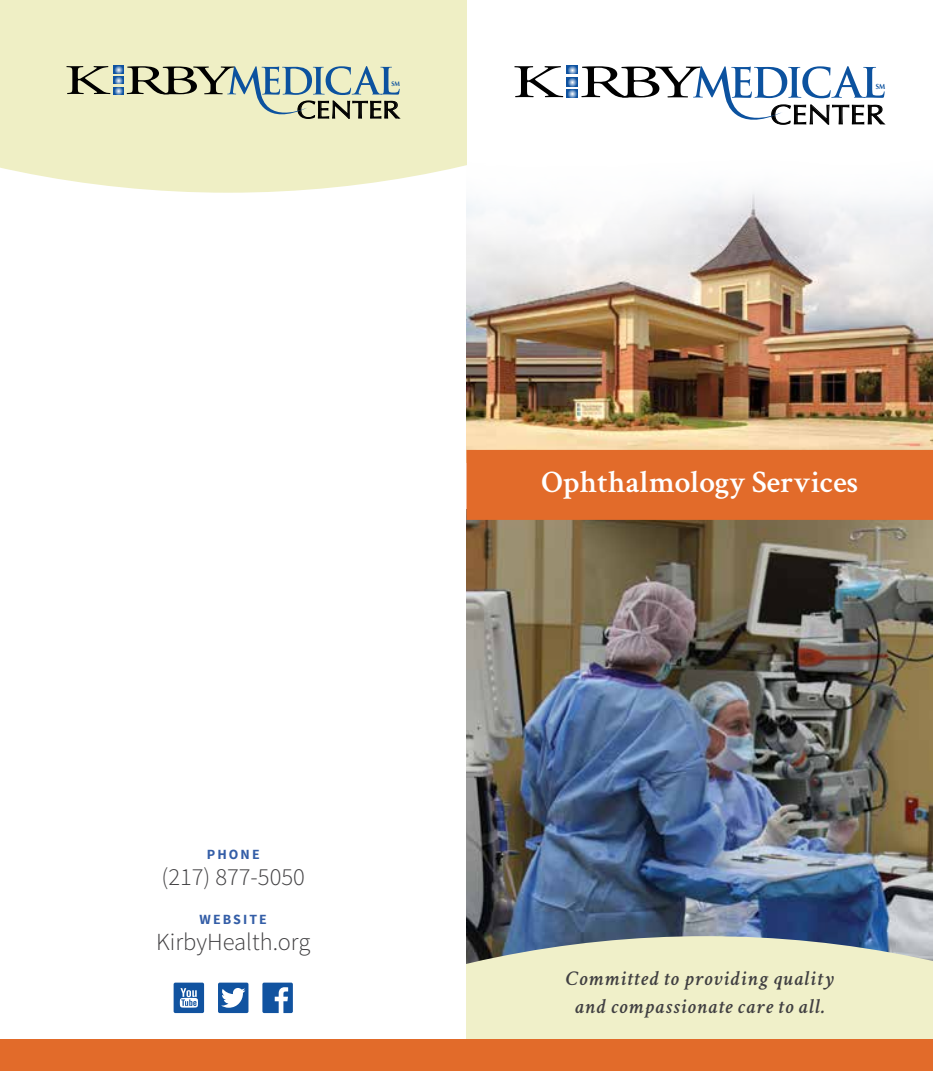
<style>
.page{position:relative;width:933px;height:1071px;background:#fff}
.page>*{position:absolute;margin:0;border:0;box-sizing:border-box;transform-origin:0 0}
.t1{font:600 31.5px "Crimson Text";color:#fff}
.t2{font:27.3px "Optima";color:#000;scale:1.16 1}
.t3{font:300 24.5px "Source Sans Pro";color:#414042}
.t4{font:24.5px "Optima";color:#000;scale:1.16 1}
.t5{font:italic 600 21px/28px "Crimson Text";letter-spacing:.05em;color:#414042;text-align:center}
.t6{font:700 14px "Source Sans Pro";letter-spacing:.15em;color:#345ea7}
.t7{font:700 7.35px "Optima";color:#0c529f;scale:.91 1}
.t8{font:700 6.65px "Optima";color:#0c529f;scale:.91 1}
</style>
<div class="page">
<img style="left:466px;top:146px;width:466px;height:304px">
<div style="left:0;top:0;width:466px;height:193px;background:#efefc5"></div>
<img style="left:466px;top:520px;width:466px;height:416px">
<svg style="left:514px;top:66px;width:370px;height:59px"></svg>
<div style="left:466px;top:450px;width:466px;height:70px;background:#e26b2a"></div>
<svg style="left:466px;top:936px;width:466px;height:104px;background:#e2e2c1"></svg>
<div style="left:0;top:1040px;width:932px;height:31px;background:#e26b2a"></div>
<svg style="left:66px;top:66px;width:334px;height:58px;background:#c1c8ae"></svg>
<svg style="left:262px;top:983px;width:31px;height:30px"></svg>
<svg style="left:218px;top:983px;width:30px;height:30px"></svg>
<svg style="left:174px;top:983px;width:30px;height:30px"></svg>
<p class="t8" style="left:391px;top:80px;width:11px">SM</p>
<p class="t4" style="left:297px;top:96px;width:90px">CENTER</p>
<p class="t6" style="left:207px;top:845px;width:54px">PHONE</p>
<p class="t3" style="left:161px;top:862px;width:145px">(217) 877-5050</p>
<p class="t6" style="left:199px;top:910px;width:69px">WEBSITE</p>
<p class="t3" style="left:156px;top:927px;width:156px">KirbyHealth.org</p>
<p class="t7" style="left:875px;top:82px;width:12px">SM</p>
<p class="t2" style="left:770px;top:99px;width:100px">CENTER</p>
<h1 class="t1" style="left:541px;top:460px;width:318px">Ophthalmology Services</h1>
<p class="t5" style="left:565px;top:963px;width:269px">Committed to providing quality and compassionate care to all.</p>
</div>
